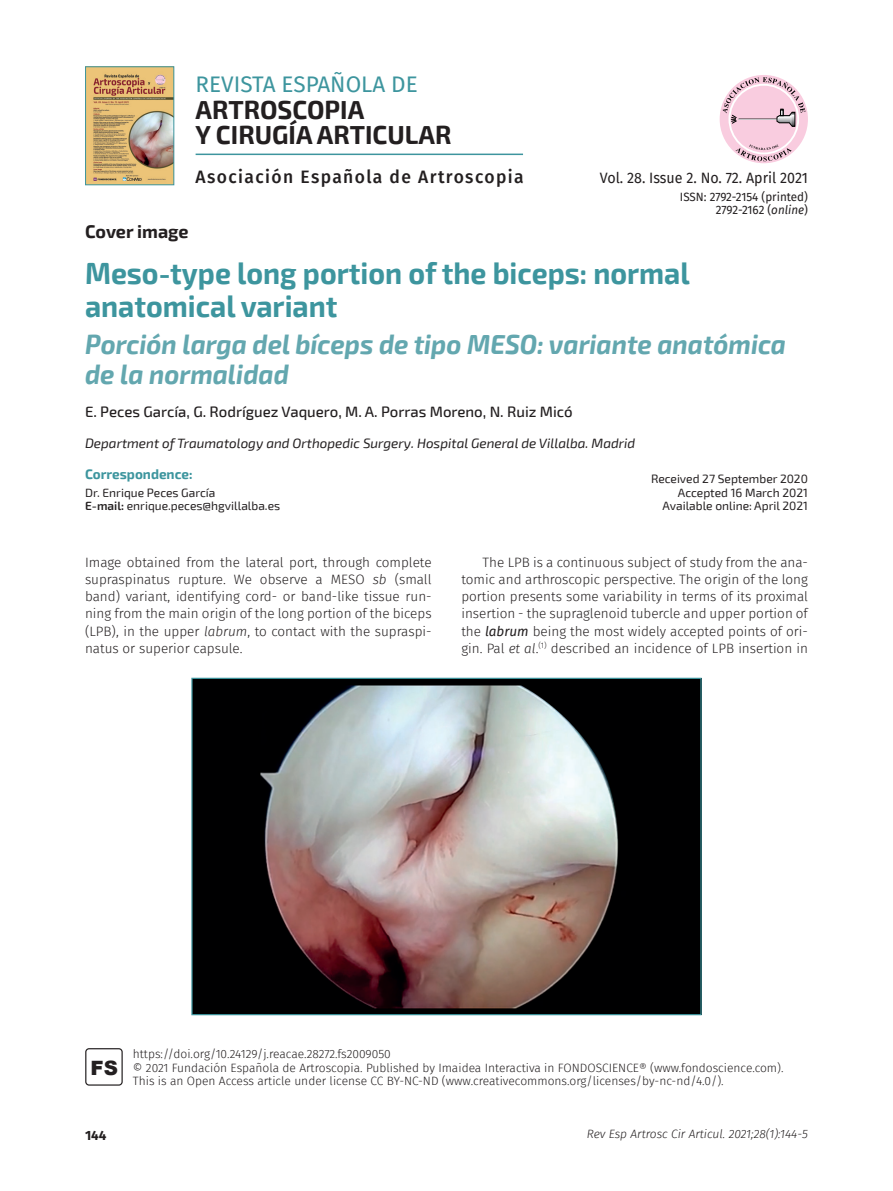
<style>
.page{position:relative;width:893px;height:1191px;background:#fff}
.page>*{position:absolute;margin:0;border:0;box-sizing:border-box;transform-origin:0 0}
.Título{font:700 30px/33px "Exo 2";color:#3d959e;scale:.95 1}
.Nombre_columna_tabla{font:italic 700 27px/30px "Exo 2";color:#63a7af;scale:.95 1}
.t1{font:700 25.5px "Exo 2";color:#231f20}
.t2{font:22.5px "Fira Sans FS";color:#3d959e}
.t3{font:900 19.8px "Arial";color:#231f20}
.Nombre_columna_tabla-2{font:500 18px "Fira Sans FS";letter-spacing:.08em;color:#231f20}
.Título-2{font:700 18px "Exo 2";color:#231f20}
.Autores{font:500 15px "Exo 2";color:#231f20}
.Nombre_columna_tabla-3{font:15px "Fira Sans FS";color:#231f20;scale:.95 1}
.Párrafo_general{font:300 13.5px/17.2px "Fira Sans FS";color:#231f20;text-align:justify}
.Primer_párrafo{font:300 13.5px/17.2px "Fira Sans FS";color:#231f20;text-align:justify}
.Autores-2{font:italic 13.5px "Exo 2";color:#231f20}
.t4{font:700 13.5px "Exo 2";color:#3d959e}
.t5{font:700 13.5px "Fira Sans FS";color:#231f20}
.Primer_párrafo-2{font:300 12px "Fira Sans FS";color:#231f20}
.Recibido_Aceptado_Di{font:12px/13.5px "Exo 2";color:#231f20;text-align:right}
.Correspondencia{font:12px "Exo 2";color:#231f20}
.t6{font:italic 300 12px "Fira Sans FS";color:#231f20}
.Nombre_columna_tabla-4{font:12px/13.5px "Fira Sans FS";letter-spacing:-.01em;color:#231f20;text-align:right}
.s1{font-style:italic}
.s2{font-weight:600}
.s3{font-weight:400;font-style:italic}
</style>
<div class="page">
<div style="left:85px;top:1048px;width:38px;height:37px;border:1px solid #231f20;border-radius:3px"></div>
<img style="left:193px;top:679px;width:507px;height:334px">
<img style="left:87px;top:68px;width:85px;height:115px">
<div style="left:85px;top:66px;width:89px;height:119px;border:1px solid #3d959e"></div>
<hr style="left:196px;top:154px;width:327px;height:1px;background:#3d959e">
<div style="left:720px;top:75px;width:88px;height:88px;background:#f9ccdf;border-radius:50%"></div>
<svg style="left:723px;top:77px;width:82px;height:49px"></svg>
<svg style="left:735px;top:144px;width:57px;height:17px"></svg>
<p class="t2" style="left:196px;top:68px;width:224px">REVISTA ESPAÑOLA DE</p>
<p class="t1" style="left:196px;top:94px;width:170px">ARTROSCOPIA</p>
<p class="t1" style="left:196px;top:120px;width:257px">Y CIRUGÍA ARTICULAR</p>
<p class="Nombre_columna_tabla-2" style="left:196px;top:164px;width:330px">Asociación Española de Artroscopia</p>
<p class="Nombre_columna_tabla-3" style="left:600px;top:167px;width:221px">Vol. 28. Issue 2. No. 72. April 2021</p>
<p class="Nombre_columna_tabla-4" style="left:680px;top:190px;width:130px">ISSN: 2792-2154 (printed)<br>2792-2162 (<span class="s1">online</span>)</p>
<p class="Título-2" style="left:85px;top:221px;width:105px">Cover image</p>
<p class="Título" style="left:85px;top:257px;width:638px">Meso-type long portion of the biceps: normal anatomical variant</p>
<p class="Nombre_columna_tabla" style="left:85px;top:330px;width:739px">Porción larga del bíceps de tipo MESO: variante anatómica de la normalidad</p>
<p class="Autores" style="left:85px;top:403px;width:489px">E. Peces García, G. Rodríguez Vaquero, M. A. Porras Moreno, N. Ruiz Micó</p>
<p class="Autores-2" style="left:85px;top:435px;width:552px">Department of Traumatology and Orthopedic Surgery. Hospital General de Villalba. Madrid</p>
<p class="t4" style="left:85px;top:466px;width:109px">Correspondence:</p>
<p class="Correspondencia" style="left:85px;top:485px;width:132px">Dr. Enrique Peces García</p>
<p class="Correspondencia" style="left:85px;top:499px;width:197px"><span class="s2">E-mail:</span> enrique.peces@hgvillalba.es</p>
<p class="Recibido_Aceptado_Di" style="left:651px;top:472px;width:158px">Received 27 September 2020<br>Accepted 16 March 2021<br>Available online: April 2021</p>
<p class="Primer_párrafo" style="left:85px;top:553px;width:348px">Image obtained from the lateral port, through complete supraspinatus rupture. We observe a MESO <span class="s1">sb</span> (small band) variant, identifying cord- or band-like tissue run&shy;ning from the main origin of the long portion of the biceps (LPB), in the upper <span class="s1">labrum</span>, to contact with the supraspi&shy;natus or superior capsule.</p>
<p class="Párrafo_general" style="left:461px;top:553px;width:348px;text-indent:21px">The LPB is a continuous subject of study from the ana&shy;tomic and arthroscopic perspective. The origin of the long portion presents some variability in terms of its proximal insertion - the supraglenoid tubercle and upper portion of the <span class="s3">labrum</span> being the most widely accepted points of ori&shy;gin. Pal <span class="s1">et al</span>.<sup>(1)</sup> described an incidence of LPB insertion in</p>
<p class="t3" style="left:91px;top:1053px;width:29px">FS</p>
<p class="Primer_párrafo-2" style="left:133px;top:1045px;width:259px">https://doi.org/10.24129/j.reacae.28272.fs2009050</p>
<p class="Primer_párrafo-2" style="left:133px;top:1059px;width:652px">© 2021 Fundación Española de Artroscopia. Published by Imaidea Interactiva in FONDOSCIENCE® (www.fondoscience.com).</p>
<p class="Primer_párrafo-2" style="left:133px;top:1072px;width:592px">This is an Open Access article under license CC BY-NC-ND (www.creativecommons.org/licenses/by-nc-nd/4.0/).</p>
<p class="t5" style="left:85px;top:1124px;width:23px">144</p>
<p class="t6" style="left:587px;top:1125px;width:223px">Rev Esp Artrosc Cir Articul. 2021;28(1):144-5</p>
</div>
